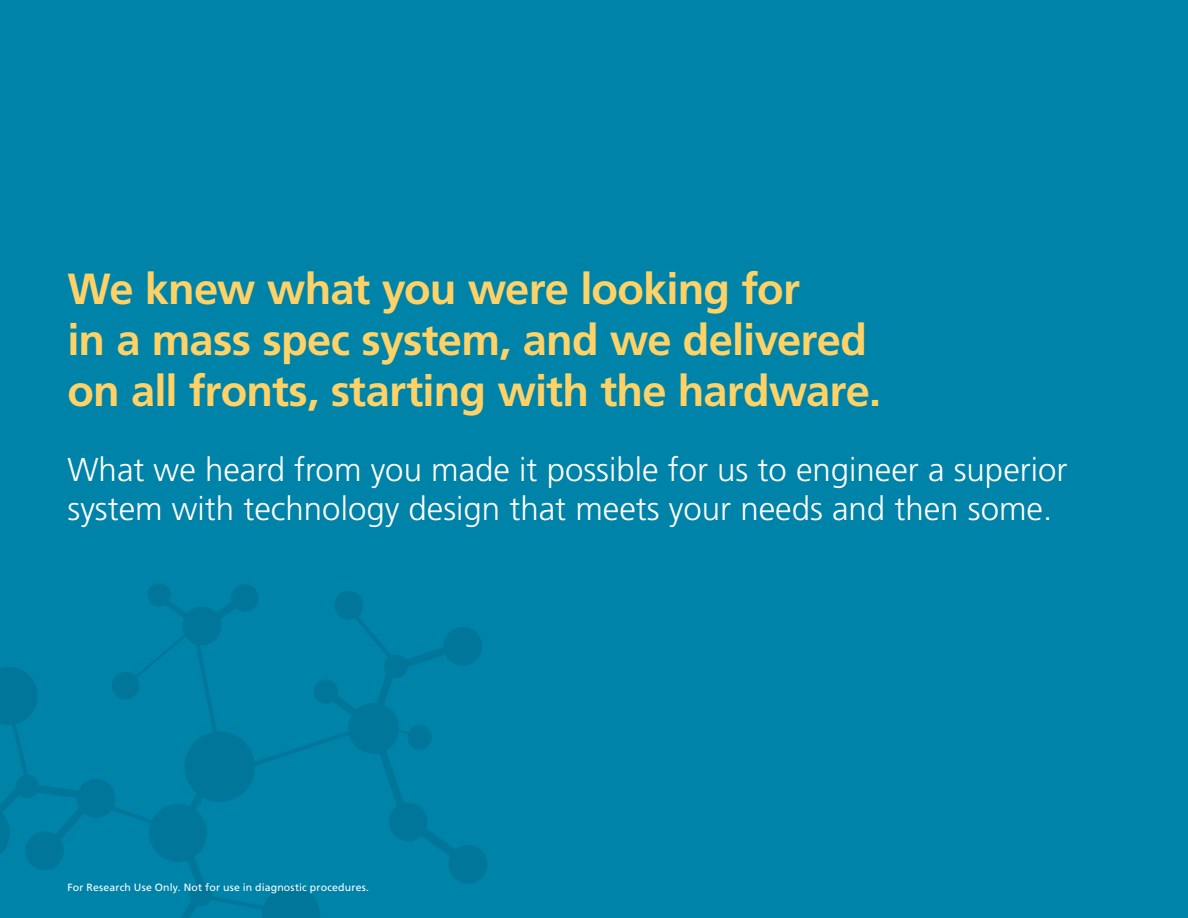
<style>
.page{position:relative;width:1188px;height:918px;background:#0083a9}
.page>*{position:absolute;margin:0;border:0;box-sizing:border-box;transform-origin:0 0}
.t1{font:700 43.5px/51px "Frutiger";letter-spacing:-.02em;color:#fed266}
.t2{font:300 33px/39px "Frutiger LT Std";color:#fff}
.t3{font:10.5px "Frutiger LT Std";letter-spacing:.02em;color:#fff}
</style>
<div class="page">
<svg style="left:117px;top:584px;width:370px;height:334px"></svg>
<svg style="left:0;top:667px;width:117px;height:203px"></svg>
<p class="t1" style="left:68px;top:263px;width:815px">We knew what you were looking for<br>in a mass spec system, and we delivered on all fronts, starting with the hardware.</p>
<p class="t2" style="left:68px;top:451px;width:1001px">What we heard from you made it possible for us to engineer a superior system with technology design that meets your needs and then some.</p>
<p class="t3" style="left:68px;top:881px;width:303px">For Research Use Only. Not for use in diagnostic procedures.</p>
</div>
